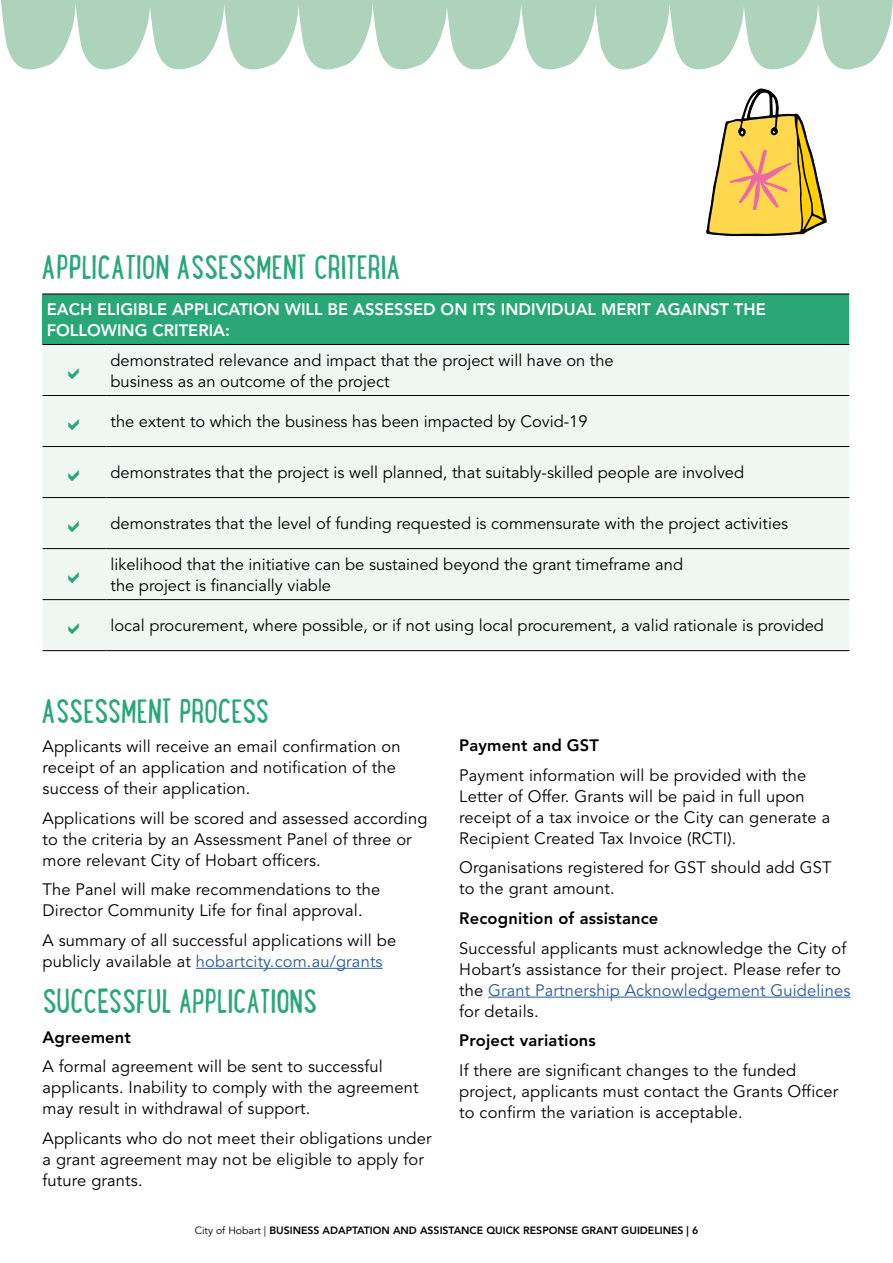
<style>
.page{position:relative;width:893px;height:1263px;background:#fff}
.page>*{position:absolute;margin:0;border:0;box-sizing:border-box;transform-origin:0 0}
.t1{font:36px "Lunch Box";letter-spacing:-.015em;color:#29a777}
.t2{font:16.5px/21px "Avenir LT Std";letter-spacing:.01em;color:#000}
.t3{font:800 16.5px/21px "Avenir LT Std";color:#fff}
.t4{font:800 16.5px "Avenir LT Std";letter-spacing:.01em;color:#000}
.t5{font:800 10.5px "Avenir LT Std";color:#000}
.s1{color:#275b9b}
.s2{font-weight:400}
</style>
<div class="page">
<svg style="left:0;top:0;width:893px;height:237px"></svg>
<div style="left:43px;top:294px;width:806px;height:50px;background:#29a777"></div>
<div style="left:43px;top:345px;width:806px;height:305px;background:#f0f7f3"></div>
<hr style="left:43px;top:294px;width:63px;height:1px;background:#000">
<hr style="left:106px;top:294px;width:743px;height:1px;background:#000">
<hr style="left:43px;top:344px;width:63px;height:1px;background:#000">
<hr style="left:106px;top:344px;width:743px;height:1px;background:#000">
<hr style="left:43px;top:395px;width:63px;height:1px;background:#000">
<hr style="left:106px;top:395px;width:743px;height:1px;background:#000">
<hr style="left:43px;top:446px;width:63px;height:1px;background:#000">
<hr style="left:106px;top:446px;width:743px;height:1px;background:#000">
<hr style="left:43px;top:497px;width:63px;height:1px;background:#000">
<hr style="left:106px;top:497px;width:743px;height:1px;background:#000">
<hr style="left:43px;top:548px;width:63px;height:1px;background:#000">
<hr style="left:106px;top:548px;width:743px;height:1px;background:#000">
<hr style="left:43px;top:599px;width:63px;height:1px;background:#000">
<hr style="left:106px;top:599px;width:743px;height:1px;background:#000">
<hr style="left:43px;top:650px;width:63px;height:1px;background:#000">
<hr style="left:106px;top:650px;width:743px;height:1px;background:#000">
<hr style="left:196px;top:968px;width:187px;height:1px;background:#275b9b">
<hr style="left:488px;top:997px;width:362px;height:1px;background:#275b9b">
<svg style="left:68px;top:367px;width:11px;height:12px"></svg>
<svg style="left:68px;top:418px;width:11px;height:12px"></svg>
<svg style="left:68px;top:469px;width:11px;height:12px"></svg>
<svg style="left:68px;top:520px;width:11px;height:12px"></svg>
<svg style="left:68px;top:571px;width:11px;height:12px"></svg>
<svg style="left:68px;top:622px;width:11px;height:12px"></svg>
<h1 class="t1" style="left:43px;top:242px;width:360px">APPLICATION ASSESSMENT CRITERIA</h1>
<p class="t3" style="left:47px;top:299px;width:720px">EACH ELIGIBLE APPLICATION WILL BE ASSESSED ON ITS INDIVIDUAL MERIT AGAINST THE<br>FOLLOWING CRITERIA:</p>
<p class="t2" style="left:111px;top:350px;width:505px">demonstrated relevance and impact that the project will have on the business as an outcome of the project</p>
<p class="t2" style="left:111px;top:411px;width:479px">the extent to which the business has been impacted by Covid-19</p>
<p class="t2" style="left:111px;top:463px;width:635px">demonstrates that the project is well planned, that suitably-skilled people are involved</p>
<p class="t2" style="left:111px;top:514px;width:679px">demonstrates that the level of funding requested is commensurate with the project activities</p>
<p class="t2" style="left:111px;top:554px;width:574px">likelihood that the initiative can be sustained beyond the grant timeframe and the project is financially viable</p>
<p class="t2" style="left:111px;top:616px;width:715px">local procurement, where possible, or if not using local procurement, a valid rationale is provided</p>
<h1 class="t1" style="left:43px;top:686px;width:228px">ASSESSMENT PROCESS</h1>
<p class="t2" style="left:43px;top:736px;width:360px">Applicants will receive an email confirmation on receipt of an application and notification of the success of their application.</p>
<p class="t2" style="left:43px;top:808px;width:386px">Applications will be scored and assessed according to the criteria by an Assessment Panel of three or more relevant City of Hobart officers.</p>
<p class="t2" style="left:43px;top:879px;width:339px">The Panel will make recommendations to the<br>Director Community Life for final approval.</p>
<p class="t2" style="left:43px;top:930px;width:355px">A summary of all successful applications will be publicly available at <span class="s1">hobartcity.com.au/grants</span></p>
<h1 class="t1" style="left:43px;top:976px;width:276px">SUCCESSFUL APPLICATIONS</h1>
<p class="t4" style="left:43px;top:1027px;width:90px">Agreement</p>
<p class="t2" style="left:43px;top:1056px;width:377px">A formal agreement will be sent to successful applicants. Inability to comply with the agreement may result in withdrawal of support.</p>
<p class="t2" style="left:43px;top:1128px;width:391px">Applicants who do not meet their obligations under a grant agreement may not be eligible to apply for future grants.</p>
<p class="t4" style="left:459px;top:736px;width:141px">Payment and GST</p>
<p class="t2" style="left:459px;top:765px;width:372px">Payment information will be provided with the Letter of Offer. Grants will be paid in full upon receipt of a tax invoice or the City can generate a Recipient Created Tax Invoice (RCTI).</p>
<p class="t2" style="left:459px;top:858px;width:374px">Organisations registered for GST should add GST to the grant amount.</p>
<p class="t4" style="left:459px;top:908px;width:201px">Recognition of assistance</p>
<p class="t2" style="left:459px;top:938px;width:393px">Successful applicants must acknowledge the City of Hobart’s assistance for their project. Please refer to the <span class="s1">Grant Partnership Acknowledgement Guidelines </span>for details.</p>
<p class="t4" style="left:459px;top:1030px;width:138px">Project variations</p>
<p class="t2" style="left:459px;top:1060px;width:381px">If there are significant changes to the funded project, applicants must contact the Grants Officer to confirm the variation is acceptable.</p>
<p class="t5" style="left:195px;top:1224px;width:505px"><span class="s2">City of Hobart |</span> BUSINESS ADAPTATION AND ASSISTANCE QUICK RESPONSE GRANT GUIDELINES | 6</p>
</div>
